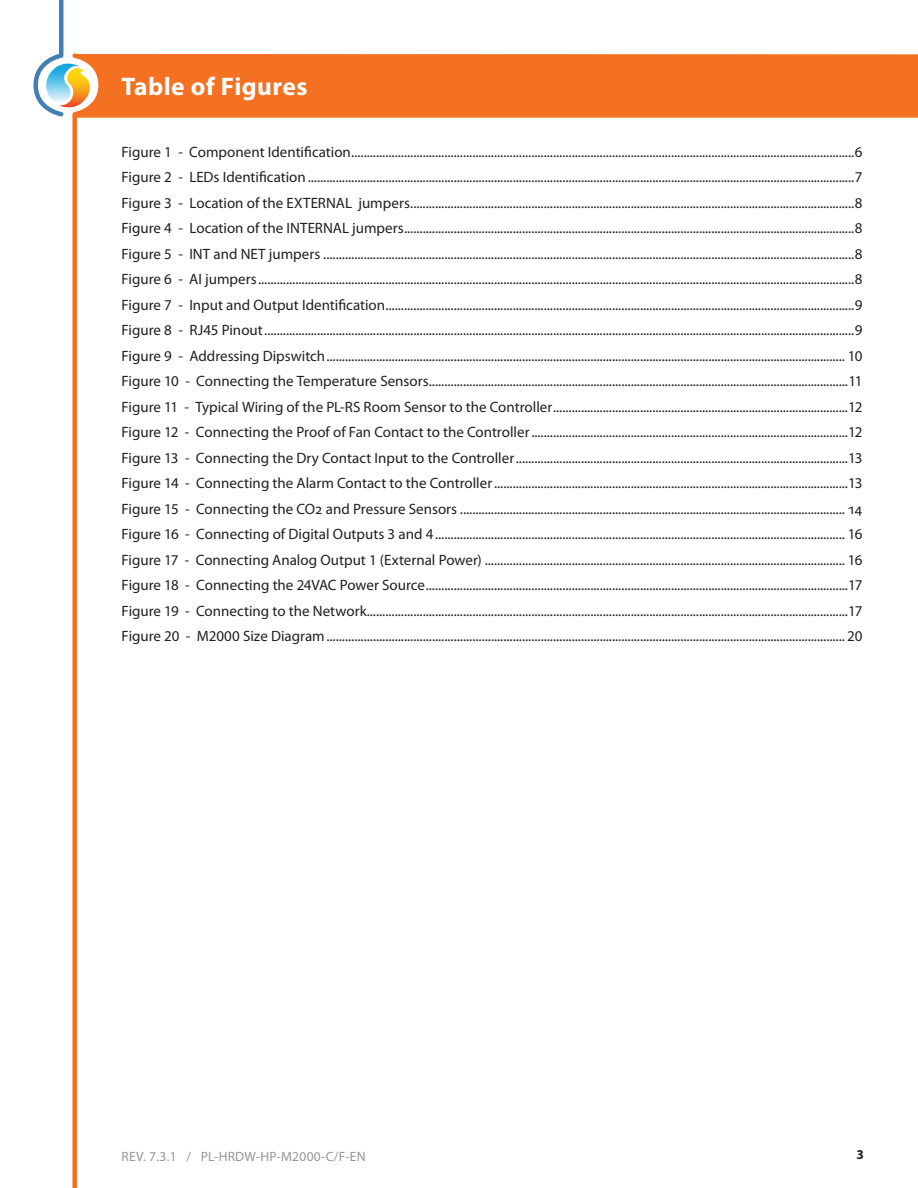
<style>
.page{position:relative;width:918px;height:1188px;background:#fff}
.page>*{position:absolute;margin:0;border:0;box-sizing:border-box;transform-origin:0 0}
.t1{font:700 25.5px "Myriad Pro";letter-spacing:.015em;color:#fff}
.t2{font:15px/25.5px "Myriad Pro";color:#231f20;text-align:justify}
.t3{font:13.5px "Myriad Pro";letter-spacing:.02em;color:#939598}
.t4{font:700 13.5px "Myriad Pro";color:#231f20}
</style>
<div class="page">
<svg style="left:33px;top:0;width:44px;height:1188px"></svg>
<div style="left:72px;top:54px;width:846px;height:64px;background:#f37121"></div>
<h1 class="t1" style="left:122px;top:70px;width:188px">Table of Figures</h1>
<p class="t2" style="left:122px;top:139px;width:743px">Figure 1 - Component Identification..................................................................................................................................................................6<br>Figure 2 - LEDs Identification................................................................................................................................................................................7<br>Figure 3 - Location of the EXTERNAL jumpers...............................................................................................................................................8<br>Figure 4 - Location of the INTERNAL jumpers.................................................................................................................................................8<br>Figure 5 - INT and NET jumpers ...........................................................................................................................................................................8<br>Figure 6 - AI jumpers................................................................................................................................................................................................8<br>Figure 7 - Input and Output Identification.......................................................................................................................................................9<br>Figure 8 - RJ45 Pinout..............................................................................................................................................................................................9<br>Figure 9 - Addressing Dipswitch....................................................................................................................................................................... 10<br>Figure 10 - Connecting the Temperature Sensors.......................................................................................................................................11<br>Figure 11 - Typical Wiring of the PL-RS Room Sensor to the Controller...............................................................................................12<br>Figure 12 - Connecting the Proof of Fan Contact to the Controller......................................................................................................12<br>Figure 13 - Connecting the Dry Contact Input to the Controller...........................................................................................................13<br>Figure 14 - Connecting the Alarm Contact to the Controller..................................................................................................................13<br>Figure 15 - Connecting the CO2 and Pressure Sensors ............................................................................................................................ 14<br>Figure 16 - Connecting of Digital Outputs 3 and 4.................................................................................................................................... 16<br>Figure 17 - Connecting Analog Output 1 (External Power) .................................................................................................................... 16<br>Figure 18 - Connecting the 24VAC Power Source........................................................................................................................................17<br>Figure 19 - Connecting to the Network...........................................................................................................................................................17<br>Figure 20 - M2000 Size Diagram....................................................................................................................................................................... 20</p>
<p class="t3" style="left:122px;top:1148px;width:246px">REV. 7.3.1 / PL-HRDW-HP-M2000-C/F-EN</p>
<p class="t4" style="left:857px;top:1146px;width:9px">3</p>
</div>
